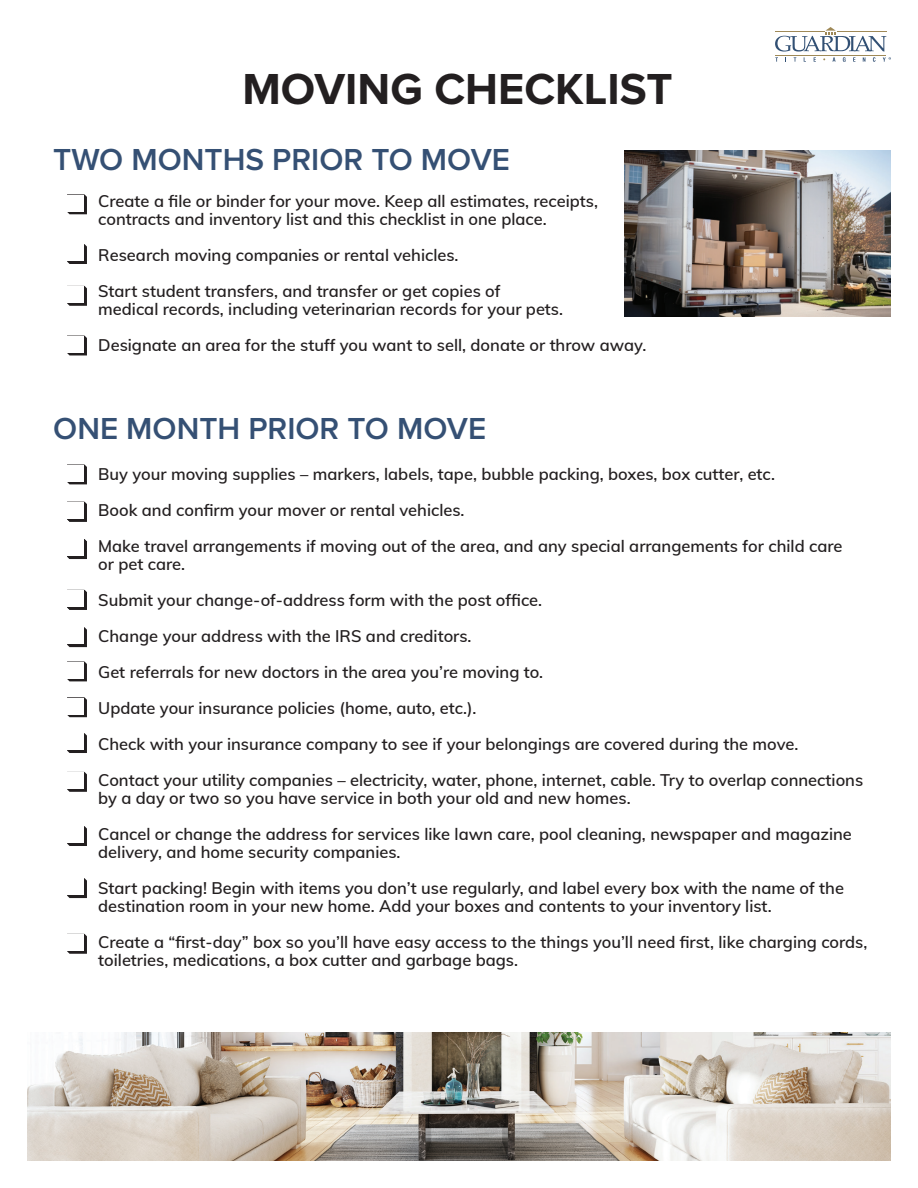
<style>
.page{position:relative;width:918px;height:1188px;background:#fff}
.page>*{position:absolute;margin:0;border:0;box-sizing:border-box;transform-origin:0 0}
.t1{font:700 45px "Proxima Nova";color:#231f20}
.t2{font:600 31.5px "Proxima Nova";color:#355074}
.t3{font:600 16.5px/36px "Muli";color:#231f20}
</style>
<div class="page">
<svg style="left:67px;top:194px;width:20px;height:20px"></svg>
<div style="left:68px;top:195px;width:16px;height:16px;background:#fff"></div>
<svg style="left:67px;top:244px;width:20px;height:20px"></svg>
<div style="left:68px;top:245px;width:16px;height:16px;background:#fff"></div>
<svg style="left:67px;top:286px;width:20px;height:20px"></svg>
<div style="left:68px;top:287px;width:16px;height:16px;background:#fff"></div>
<svg style="left:67px;top:336px;width:20px;height:19px"></svg>
<div style="left:68px;top:336px;width:16px;height:17px;background:#fff"></div>
<svg style="left:67px;top:465px;width:20px;height:19px"></svg>
<div style="left:68px;top:465px;width:16px;height:16px;background:#fff"></div>
<svg style="left:67px;top:502px;width:20px;height:20px"></svg>
<div style="left:68px;top:502px;width:16px;height:17px;background:#fff"></div>
<svg style="left:67px;top:539px;width:20px;height:20px"></svg>
<div style="left:68px;top:540px;width:16px;height:16px;background:#fff"></div>
<svg style="left:67px;top:590px;width:20px;height:20px"></svg>
<div style="left:68px;top:591px;width:16px;height:16px;background:#fff"></div>
<svg style="left:67px;top:627px;width:20px;height:20px"></svg>
<div style="left:68px;top:628px;width:16px;height:16px;background:#fff"></div>
<svg style="left:67px;top:661px;width:20px;height:20px"></svg>
<div style="left:68px;top:662px;width:16px;height:16px;background:#fff"></div>
<svg style="left:67px;top:697px;width:20px;height:20px"></svg>
<div style="left:68px;top:698px;width:16px;height:16px;background:#fff"></div>
<svg style="left:67px;top:733px;width:20px;height:20px"></svg>
<div style="left:68px;top:734px;width:16px;height:16px;background:#fff"></div>
<svg style="left:67px;top:772px;width:20px;height:20px"></svg>
<div style="left:68px;top:773px;width:16px;height:16px;background:#fff"></div>
<svg style="left:67px;top:826px;width:20px;height:20px"></svg>
<div style="left:68px;top:827px;width:16px;height:16px;background:#fff"></div>
<svg style="left:67px;top:878px;width:20px;height:20px"></svg>
<div style="left:68px;top:879px;width:16px;height:16px;background:#fff"></div>
<svg style="left:67px;top:934px;width:20px;height:20px"></svg>
<div style="left:68px;top:934px;width:16px;height:17px;background:#fff"></div>
<svg style="left:775px;top:27px;width:116px;height:35px"></svg>
<img style="left:624px;top:150px;width:267px;height:166px">
<img style="left:27px;top:1032px;width:864px;height:129px">
<h1 class="t1" style="left:243px;top:55px;width:432px">MOVING CHECKLIST</h1>
<h2 class="t2" style="left:53px;top:136px;width:458px">TWO MONTHS PRIOR TO MOVE</h2>
<p class="t3" style="left:98px;top:191px;width:501px;line-height:18px">Create a file or binder for your move. Keep all estimates, receipts, contracts and inventory list and this checklist in one place.</p>
<p class="t3" style="left:98px;top:236px;width:404px">Research moving companies or rental vehicles.<br>Start student transfers, and transfer or get copies of</p>
<p class="t3" style="left:98px;top:290px;width:550px">medical records, including veterinarian records for your pets.<br>Designate an area for the stuff you want to sell, donate or throw away.</p>
<h2 class="t2" style="left:53px;top:405px;width:434px">ONE MONTH PRIOR TO MOVE</h2>
<p class="t3" style="left:98px;top:455px;width:746px">Buy your moving supplies – markers, labels, tape, bubble packing, boxes, box cutter, etc.<br>Book and confirm your mover or rental vehicles.<br>Make travel arrangements if moving out of the area, and any special arrangements for child care</p>
<p class="t3" style="left:98px;top:545px;width:767px">or pet care.<br>Submit your change-of-address form with the post office.<br>Change your address with the IRS and creditors.<br>Get referrals for new doctors in the area you’re moving to.<br>Update your insurance policies (home, auto, etc.).<br>Check with your insurance company to see if your belongings are covered during the move.<br>Contact your utility companies – electricity, water, phone, internet, cable. Try to overlap connections</p>
<p class="t3" style="left:98px;top:779px;width:755px">by a day or two so you have service in both your old and new homes.<br>Cancel or change the address for services like lawn care, pool cleaning, newspaper and magazine</p>
<p class="t3" style="left:98px;top:833px;width:747px">delivery, and home security companies.<br>Start packing! Begin with items you don’t use regularly, and label every box with the name of the</p>
<p class="t3" style="left:98px;top:887px;width:771px">destination room in your new home. Add your boxes and contents to your inventory list.<br>Create a “first-day” box so you’ll have easy access to the things you’ll need first, like charging cords,</p>
<p class="t3" style="left:98px;top:941px;width:421px">toiletries, medications, a box cutter and garbage bags.</p>
</div>
